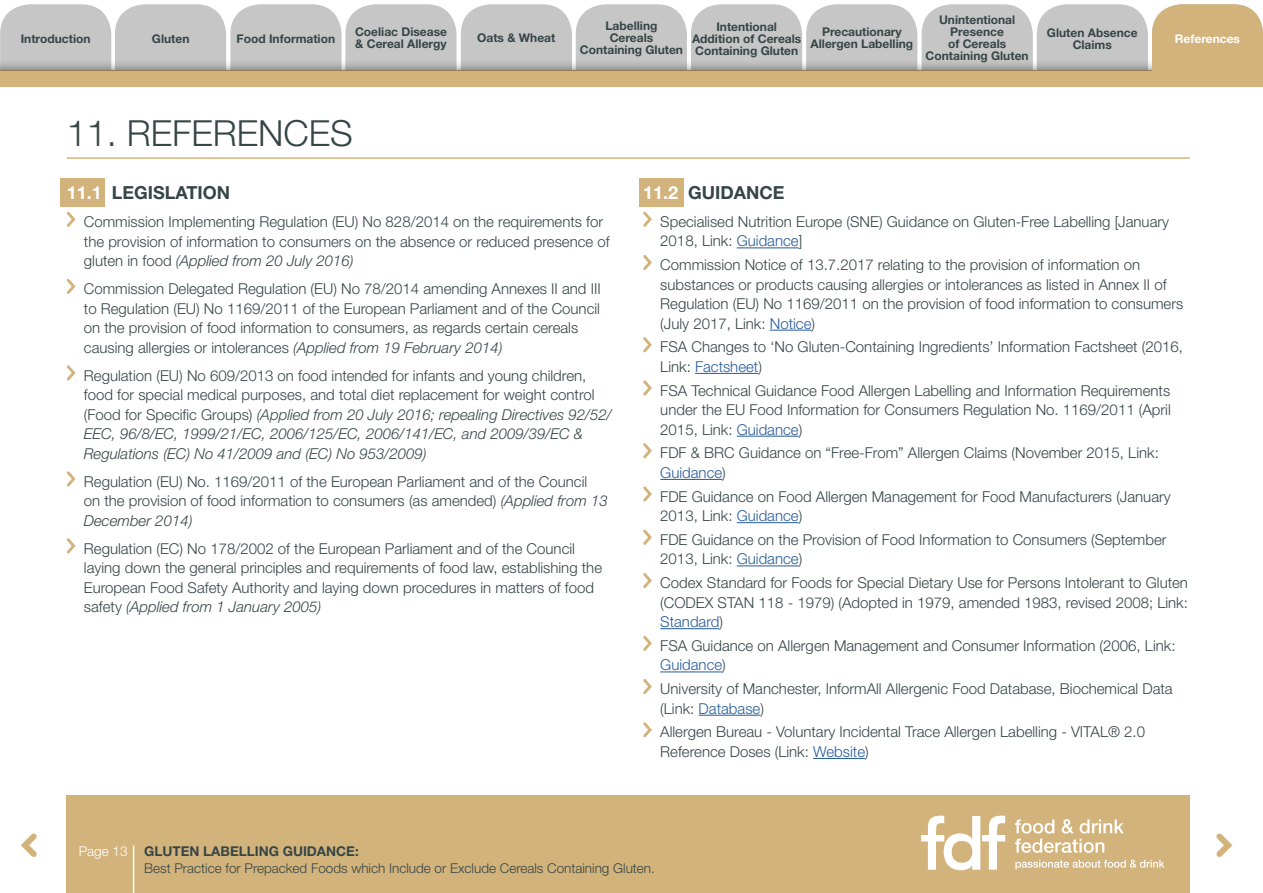
<style>
.page{position:relative;width:1263px;height:893px;background:#fff}
.page>*{position:absolute;margin:0;border:0;box-sizing:border-box;transform-origin:0 0}
.t1{font:300 36px "Helvetica Neue";color:#364546}
.t2{font:700 18px "Helvetica Neue";color:#364546}
.t3{font:300 15px/19.5px "Helvetica Neue";color:#364546}
.t4{font:300 13.5px "Helvetica Neue";color:#364546}
.t5{font:700 13.5px "Helvetica Neue";color:#364546}
.t6{font:300 13.5px "Helvetica Neue";color:#fff}
.t7{font:700 12px/12px "Helvetica Neue";color:#364546;text-align:center}
.t8{font:700 12px "Helvetica Neue";color:#fff}
.s1{color:#fff}
.s2{font-style:italic}
.s3{color:#275b9b}
</style>
<div class="page">
<div style="left:67px;top:795px;width:1123px;height:98px;background:#d3b37c"></div>
<hr style="left:133px;top:845px;width:1px;height:48px;background:#fff">
<svg style="left:1216px;top:833px;width:17px;height:24px"></svg>
<svg style="left:20px;top:833px;width:17px;height:24px"></svg>
<svg style="left:1015px;top:819px;width:109px;height:34px"></svg>
<svg style="left:921px;top:816px;width:84px;height:54px"></svg>
<svg style="left:1015px;top:860px;width:149px;height:10px"></svg>
<div style="left:0;top:71px;width:1263px;height:16px;background:#d3b37c"></div>
<div style="left:61px;top:178px;width:44px;height:29px;background:#d3b37c"></div>
<div style="left:639px;top:178px;width:45px;height:29px;background:#d3b37c"></div>
<svg style="left:66px;top:211px;width:10px;height:16px"></svg>
<svg style="left:66px;top:278px;width:10px;height:16px"></svg>
<svg style="left:66px;top:365px;width:10px;height:16px"></svg>
<svg style="left:66px;top:471px;width:10px;height:16px"></svg>
<svg style="left:66px;top:538px;width:10px;height:16px"></svg>
<hr style="left:737px;top:247px;width:62px;height:1px;background:#275b9b">
<hr style="left:770px;top:330px;width:41px;height:1px;background:#275b9b">
<hr style="left:695px;top:373px;width:63px;height:1px;background:#275b9b">
<hr style="left:737px;top:436px;width:62px;height:1px;background:#275b9b">
<hr style="left:660px;top:479px;width:62px;height:1px;background:#275b9b">
<hr style="left:737px;top:522px;width:62px;height:1px;background:#275b9b">
<hr style="left:737px;top:566px;width:62px;height:1px;background:#275b9b">
<hr style="left:660px;top:628px;width:59px;height:1px;background:#275b9b">
<hr style="left:660px;top:672px;width:62px;height:1px;background:#275b9b">
<hr style="left:699px;top:715px;width:61px;height:1px;background:#275b9b">
<hr style="left:813px;top:758px;width:52px;height:1px;background:#275b9b">
<svg style="left:643px;top:211px;width:9px;height:16px"></svg>
<svg style="left:643px;top:255px;width:9px;height:15px"></svg>
<svg style="left:643px;top:337px;width:9px;height:16px"></svg>
<svg style="left:643px;top:380px;width:9px;height:16px"></svg>
<svg style="left:643px;top:443px;width:9px;height:16px"></svg>
<svg style="left:643px;top:486px;width:9px;height:16px"></svg>
<svg style="left:643px;top:529px;width:9px;height:16px"></svg>
<svg style="left:643px;top:573px;width:9px;height:15px"></svg>
<svg style="left:643px;top:635px;width:9px;height:16px"></svg>
<svg style="left:643px;top:679px;width:9px;height:16px"></svg>
<svg style="left:643px;top:722px;width:9px;height:16px"></svg>
<hr style="left:67px;top:157px;width:1123px;height:2px;background:#d3b37c">
<svg style="left:0;top:4px;width:1263px;height:67px;background:#c8c5c0"></svg>
<p class="t7" style="left:925px;top:14px;width:105px">Unintentional<br>Presence<br>of Cereals<br>Containing Gluten</p>
<p class="t7" style="left:580px;top:20px;width:105px">Labelling<br>Cereals<br>Containing Gluten</p>
<p class="t7" style="left:355px;top:26px;width:93px;text-align:left">Coeliac Disease &amp; Cereal Allergy</p>
<p class="t7" style="left:692px;top:20px;width:111px">Intentional<br>Addition of Cereals<br>Containing Gluten</p>
<p class="t7" style="left:21px;top:32px;width:71px">Introduction</p>
<p class="t7" style="left:152px;top:32px;width:39px">Gluten</p>
<p class="t7" style="left:237px;top:32px;width:100px">Food Information</p>
<p class="t7" style="left:477px;top:32px;width:80px">Oats &amp; Wheat</p>
<p class="t7" style="left:810px;top:26px;width:104px">Precautionary<br>Allergen Labelling</p>
<p class="t7" style="left:1047px;top:26px;width:92px">Gluten Absence<br>Claims</p>
<h1 class="t1" style="left:67px;top:111px;width:288px">11. REFERENCES</h1>
<p class="t8" style="left:1175px;top:31px;width:67px">References</p>
<p class="t2" style="left:67px;top:181px;width:165px"><span class="s1">11.1</span> LEGISLATION</p>
<p class="t3" style="left:84px;top:212px;width:527px">Commission Implementing Regulation (EU) No 828/2014 on the requirements for the provision of information to consumers on the absence or reduced presence of gluten in food <span class="s2">(Applied from 20 July 2016)</span></p>
<p class="t3" style="left:84px;top:279px;width:518px">Commission Delegated Regulation (EU) No 78/2014 amending Annexes II and III to Regulation (EU) No 1169/2011 of the European Parliament and of the Council on the provision of food information to consumers, as regards certain cereals causing allergies or intolerances <span class="s2">(Applied from 19 February 2014)</span></p>
<p class="t3" style="left:84px;top:365px;width:529px">Regulation (EU) No 609/2013 on food intended for infants and young children, food for special medical purposes, and total diet replacement for weight control (Food for Specific Groups) <span class="s2">(Applied from 20 July 2016; repealing Directives 92/52/ EEC, 96/8/EC, 1999/21/EC, 2006/125/EC, 2006/141/EC, and 2009/39/EC &amp; Regulations (EC) No 41/2009 and (EC) No 953/2009)</span></p>
<p class="t3" style="left:84px;top:471px;width:525px">Regulation (EU) No. 1169/2011 of the European Parliament and of the Council<br>on the provision of food information to consumers (as amended) <span class="s2">(Applied from 13<br>December 2014)</span></p>
<p class="t3" style="left:84px;top:538px;width:520px">Regulation (EC) No 178/2002 of the European Parliament and of the Council laying down the general principles and requirements of food law, establishing the European Food Safety Authority and laying down procedures in matters of food safety <span class="s2">(Applied from 1 January 2005)</span></p>
<p class="t2" style="left:643px;top:181px;width:143px"><span class="s1">11.2</span> GUIDANCE</p>
<p class="t3" style="left:660px;top:211px;width:510px">Specialised Nutrition Europe (SNE) Guidance on Gluten-Free Labelling [January<br>2018, Link: <span class="s3">Guidance</span>]</p>
<p class="t3" style="left:660px;top:255px;width:524px">Commission Notice of 13.7.2017 relating to the provision of information on substances or products causing allergies or intolerances as listed in Annex II of Regulation (EU) No 1169/2011 on the provision of food information to consumers (July 2017, Link: <span class="s3">Notice</span>)</p>
<p class="t3" style="left:660px;top:337px;width:524px">FSA Changes to ‘No Gluten-Containing Ingredients’ Information Factsheet (2016,<br>Link: <span class="s3">Factsheet</span>)</p>
<p class="t3" style="left:660px;top:380px;width:512px;text-align:justify">FSA Technical Guidance Food Allergen Labelling and Information Requirements under the EU Food Information for Consumers Regulation No. 1169/2011 (April 2015, Link: <span class="s3">Guidance</span>)</p>
<p class="t3" style="left:660px;top:443px;width:500px">FDF &amp; BRC Guidance on “Free-From” Allergen Claims (November 2015, Link:<br><span class="s3">Guidance</span>)</p>
<p class="t3" style="left:660px;top:486px;width:512px">FDE Guidance on Food Allergen Management for Food Manufacturers (January<br>2013, Link: <span class="s3">Guidance</span>)</p>
<p class="t3" style="left:660px;top:529px;width:508px">FDE Guidance on the Provision of Food Information to Consumers (September<br>2013, Link: <span class="s3">Guidance</span>)</p>
<p class="t3" style="left:660px;top:573px;width:529px;text-align:justify">Codex Standard for Foods for Special Dietary Use for Persons Intolerant to Gluten (CODEX STAN 118 - 1979) (Adopted in 1979, amended 1983, revised 2008; Link:<br><span class="s3">Standard</span>)</p>
<p class="t3" style="left:660px;top:635px;width:517px">FSA Guidance on Allergen Management and Consumer Information (2006, Link:<br><span class="s3">Guidance</span>)</p>
<p class="t3" style="left:660px;top:679px;width:514px">University of Manchester, InformAll Allergenic Food Database, Biochemical Data (Link: <span class="s3">Database</span>)</p>
<p class="t3" style="left:660px;top:722px;width:486px">Allergen Bureau - Voluntary Incidental Trace Allergen Labelling - VITAL® 2.0<br>Reference Doses (Link: <span class="s3">Website</span>)</p>
<p class="t6" style="left:79px;top:843px;width:50px">Page 13</p>
<p class="t5" style="left:144px;top:843px;width:216px">GLUTEN LABELLING GUIDANCE:</p>
<p class="t4" style="left:144px;top:859px;width:512px">Best Practice for Prepacked Foods which Include or Exclude Cereals Containing Gluten.</p>
</div>
